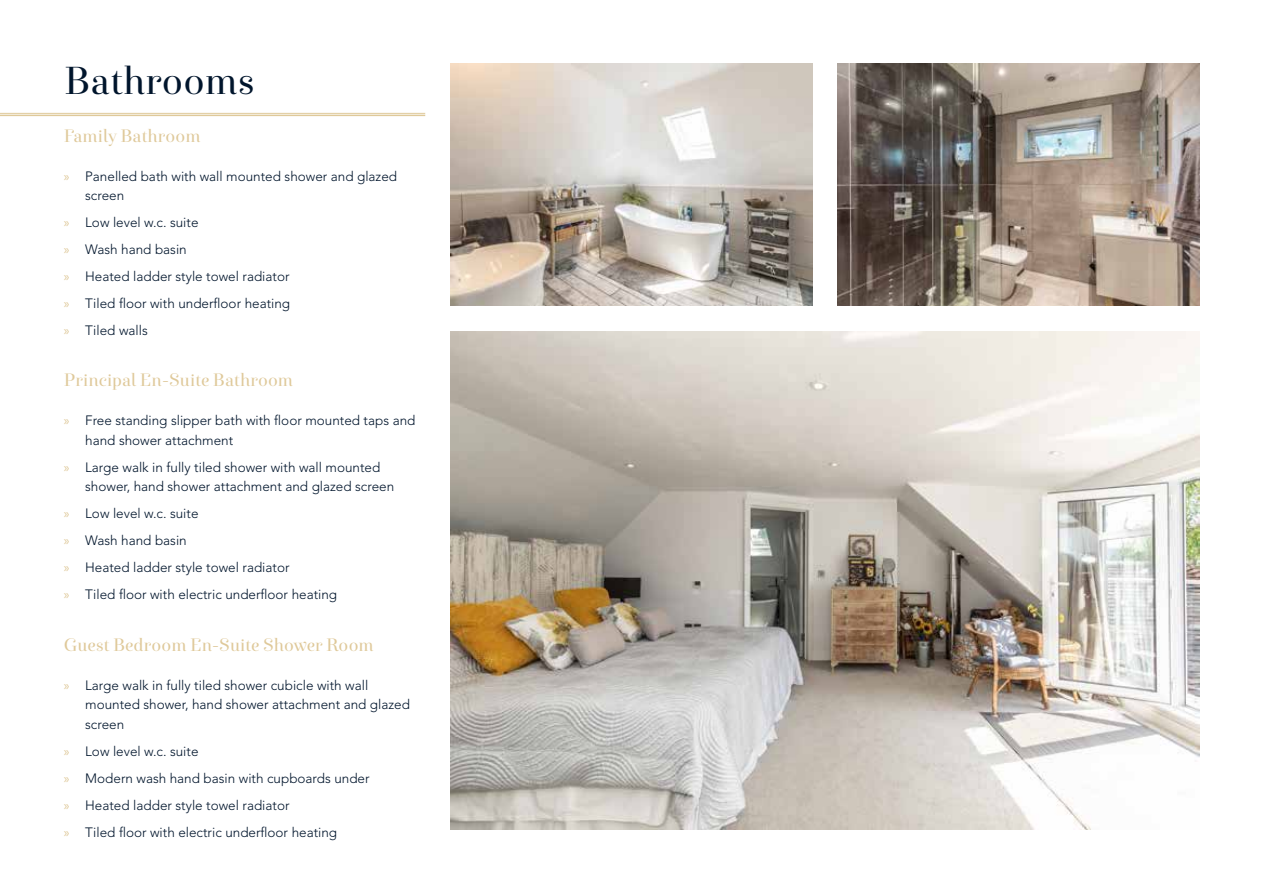
<style>
.page{position:relative;width:1263px;height:893px;background:#fff}
.page>*{position:absolute;margin:0;border:0;box-sizing:border-box;transform-origin:0 0}
.t1{font:39px "Exquise FY";color:#00152c}
.t2{font:18px "Exquise FY";color:#dfc99a}
.t3{font:300 13.5px/27px "Avenir LT Std";color:#00152c}
.s1{font-family:"Myriad Pro";font-weight:400;color:#dfc99a}
</style>
<div class="page">
<hr style="left:0;top:113px;width:425px;height:1px;background:#dfc99a">
<hr style="left:0;top:115px;width:425px;height:1px;background:#dfc99a">
<img style="left:451px;top:64px;width:361px;height:242px">
<img style="left:838px;top:64px;width:361px;height:242px">
<img style="left:451px;top:332px;width:748px;height:497px">
<h1 class="t1" style="left:64px;top:57px;width:192px">Bathrooms</h1>
<h2 class="t2" style="left:64px;top:124px;width:138px">Family Bathroom</h2>
<p class="t3" style="left:85px;top:166px;width:313px;line-height:19.5px;text-indent:-21px"><span class="s1">»</span> Panelled bath with wall mounted shower and glazed screen</p>
<p class="t3" style="left:64px;top:209px;width:228px"><span class="s1">»</span> Low level w.c. suite<br><span class="s1">»</span> Wash hand basin<br><span class="s1">»</span> Heated ladder style towel radiator <span class="s1">»</span> Tiled floor with underfloor heating <span class="s1">»</span> Tiled walls</p>
<h2 class="t2" style="left:64px;top:369px;width:231px">Principal En-Suite Bathroom</h2>
<p class="t3" style="left:85px;top:411px;width:332px;line-height:19.5px;text-indent:-21px"><span class="s1">»</span> Free standing slipper bath with floor mounted taps and hand shower attachment</p>
<p class="t3" style="left:85px;top:457px;width:310px;line-height:19.5px;text-indent:-21px"><span class="s1">»</span> Large walk in fully tiled shower with wall mounted shower, hand shower attachment and glazed screen</p>
<p class="t3" style="left:64px;top:500px;width:275px"><span class="s1">»</span> Low level w.c. suite<br><span class="s1">»</span> Wash hand basin<br><span class="s1">»</span> Heated ladder style towel radiator<br><span class="s1">»</span> Tiled floor with electric underfloor heating</p>
<h2 class="t2" style="left:64px;top:633px;width:311px">Guest Bedroom En-Suite Shower Room</h2>
<p class="t3" style="left:85px;top:675px;width:326px;line-height:19.5px;text-indent:-21px"><span class="s1">»</span> Large walk in fully tiled shower cubicle with wall mounted shower, hand shower attachment and glazed screen</p>
<p class="t3" style="left:64px;top:737px;width:307px"><span class="s1">»</span> Low level w.c. suite<br><span class="s1">»</span> Modern wash hand basin with cupboards under <span class="s1">»</span> Heated ladder style towel radiator<br><span class="s1">»</span> Tiled floor with electric underfloor heating</p>
</div>
